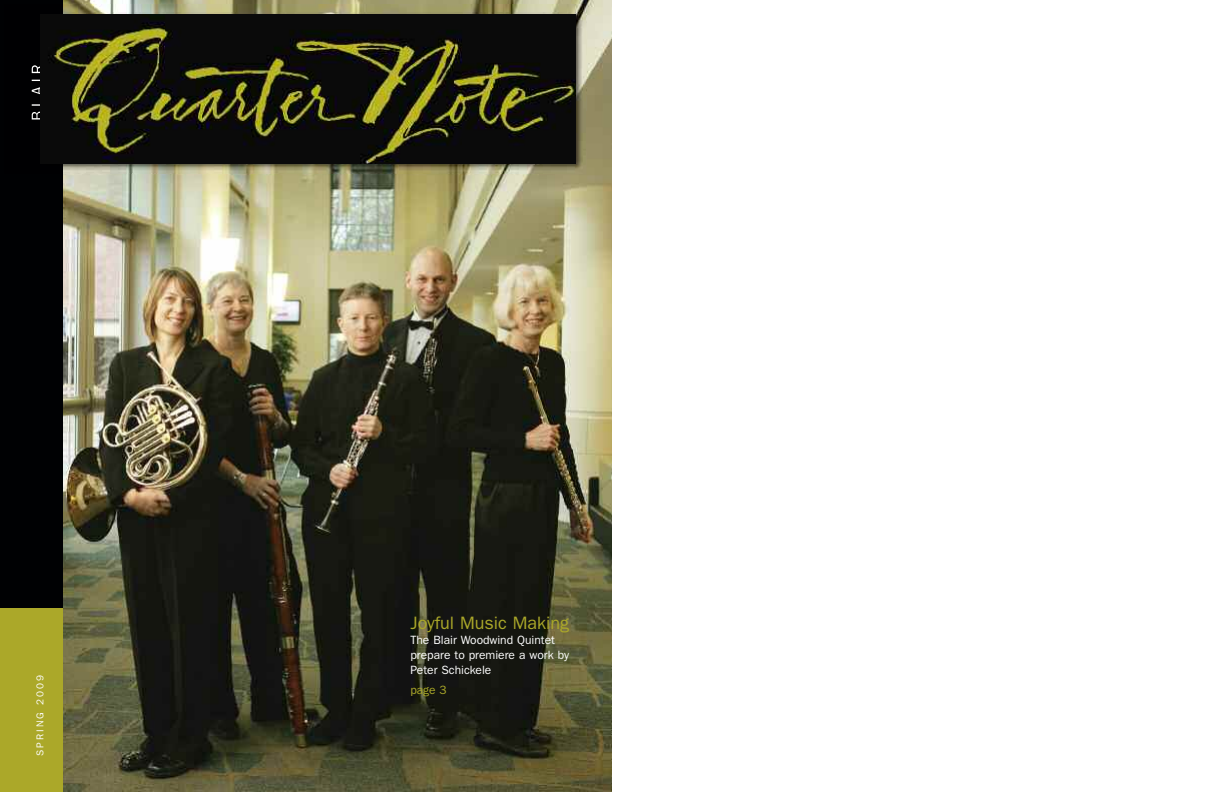
<style>
.page{position:relative;width:1224px;height:792px;background:#fff}
.page>*{position:absolute;margin:0;border:0;box-sizing:border-box;transform-origin:0 0}
.t1{font:18px "Franklin Gothic";color:#aba829}
.t2{font:12px/15px "Franklin Gothic";color:#fff}
.t3{font:12px "Franklin Gothic";color:#aba829}
.t4{font:10px "Franklin Gothic";letter-spacing:.19em;color:#fff}
</style>
<div class="page">
<img style="left:62px;top:0;width:550px;height:792px">
<div style="left:0;top:0;width:62px;height:610px;background:#000103"></div>
<div style="left:0;top:609px;width:62px;height:183px;background:#aba829"></div>
<img style="left:31px;top:4px;width:554px;height:169px">
<img style="left:32px;top:65px;width:9px;height:55px">
<img style="left:41px;top:14px;width:535px;height:150px">
<p class="t4" style="left:37px;top:756px;width:82px;rotate:-90deg">SPRING 2009</p>
<h1 class="t1" style="left:410px;top:617px;width:160px">Joyful Music Making</h1>
<p class="t2" style="left:410px;top:633px;width:160px">The Blair Woodwind Quintet prepare to premiere a work by<br>Peter Schickele</p>
<p class="t3" style="left:410px;top:686px;width:38px">page 3</p>
</div>
